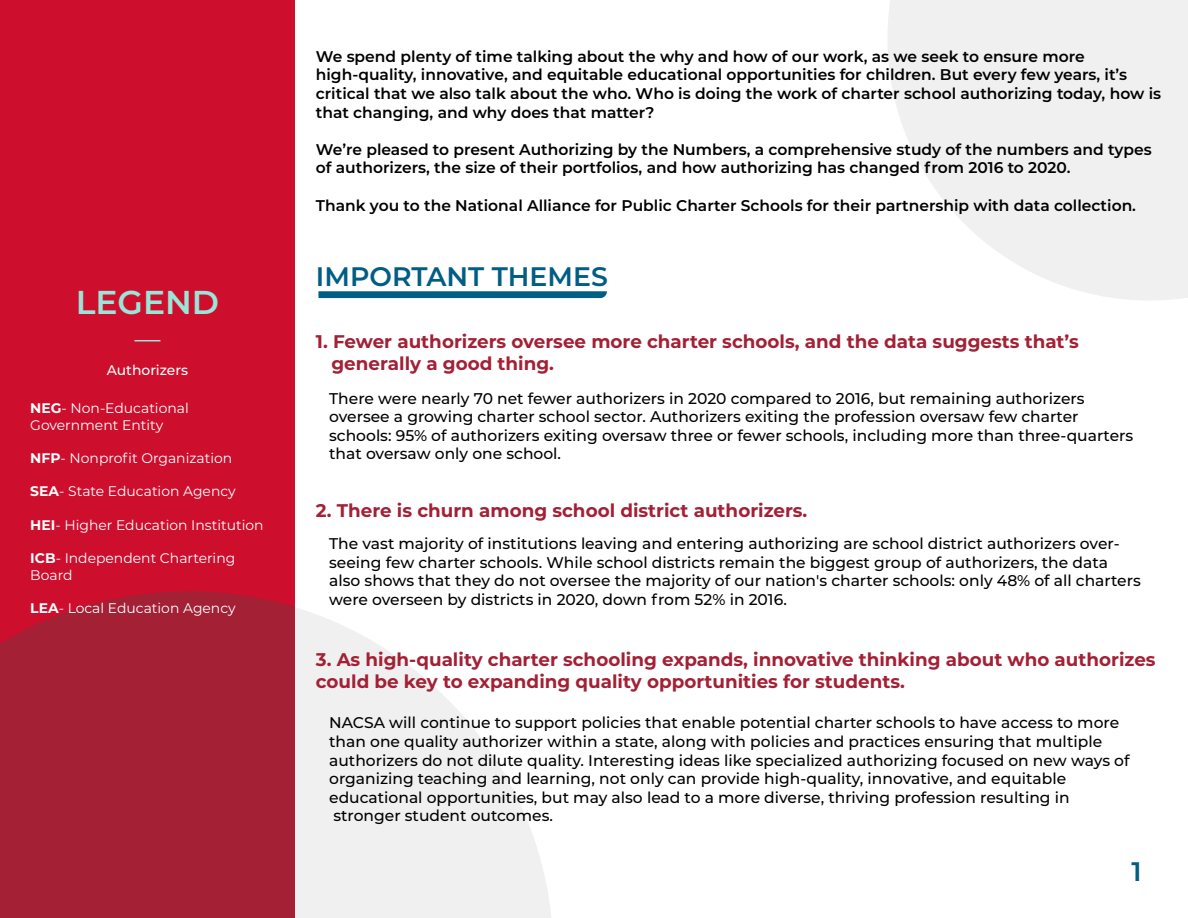
<style>
.page{position:relative;width:1188px;height:918px;background:#fff}
.page>*{position:absolute;margin:0;border:0;box-sizing:border-box;transform-origin:0 0}
.t1{font:600 33px "Montserrat";color:#99e6d8}
.t2{font:600 26.7px "Montserrat";color:#005d83}
.t3{font:700 18.3px/22px "Montserrat";color:#a32035}
.t4{font:500 15.45px/18.6px "Montserrat";color:#000}
.t5{font:600 15.45px/18.6px "Montserrat";color:#000}
.t6{font:13.95px/16.6px "Montserrat";color:#fff}
.t7{font:500 13.95px "Montserrat";color:#fff}
.s1{font-weight:700}
</style>
<div class="page">
<svg style="left:295px;top:607px;width:256px;height:311px;fill:#f0f0f0"></svg>
<svg style="left:888px;top:0;width:300px;height:300px;fill:#f0f0f0"></svg>
<div style="left:0;top:0;width:295px;height:918px;background:#ce0e2d"></div>
<div style="left:0;top:591px;width:295px;height:327px;background:#a32035"></div>
<svg style="left:318px;top:291px;width:289px;height:7px;background:#0b6488"></svg>
<svg style="left:134px;top:340px;width:26px;height:1px"></svg>
<h1 class="t1" style="left:76px;top:279px;width:145px">LEGEND</h1>
<p class="t7" style="left:107px;top:360px;width:83px">Authorizers</p>
<p class="t6" style="left:30px;top:399px;width:160px"><span class="s1">NEG</span>- Non-Educational<br>Government Entity</p>
<p class="t6" style="left:30px;top:449px;width:203px"><span class="s1">NFP</span>- Nonprofit Organization</p>
<p class="t6" style="left:30px;top:483px;width:207px"><span class="s1">SEA</span>- State Education Agency</p>
<p class="t6" style="left:30px;top:516px;width:235px"><span class="s1">HEI</span>- Higher Education Institution</p>
<p class="t6" style="left:30px;top:549px;width:207px"><span class="s1">ICB</span>- Independent Chartering<br>Board</p>
<p class="t6" style="left:30px;top:599px;width:207px"><span class="s1">LEA</span>- Local Education Agency</p>
<p class="t5" style="left:316px;top:46px;width:847px">We spend plenty of time talking about the why and how of our work, as we seek to ensure more high-quality, innovative, and equitable educational opportunities for children. But every few years, it’s critical that we also talk about the who. Who is doing the work of charter school authorizing today, how is that changing, and why does that matter?</p>
<p class="t5" style="left:316px;top:139px;width:837px">We’re pleased to present Authorizing by the Numbers, a comprehensive study of the numbers and types of authorizers, the size of their portfolios, and how authorizing has changed from 2016 to 2020.</p>
<p class="t5" style="left:316px;top:195px;width:822px">Thank you to the National Alliance for Public Charter Schools for their partnership with data collection.</p>
<h2 class="t2" style="left:316px;top:258px;width:293px">IMPORTANT THEMES</h2>
<p class="t3" style="left:331px;top:329px;width:749px;text-indent:-16px">1. Fewer authorizers oversee more charter schools, and the data suggests that’s generally a good thing.</p>
<p class="t4" style="left:329px;top:388px;width:806px">There were nearly 70 net fewer authorizers in 2020 compared to 2016, but remaining authorizers oversee a growing charter school sector. Authorizers exiting the profession oversaw few charter schools: 95% of authorizers exiting oversaw three or fewer schools, including more than three-quarters that oversaw only one school.</p>
<p class="t3" style="left:316px;top:499px;width:493px">2. There is churn among school district authorizers.</p>
<p class="t4" style="left:329px;top:534px;width:813px">The vast majority of institutions leaving and entering authorizing are school district authorizers over&shy;seeing few charter schools. While school districts remain the biggest group of authorizers, the data also shows that they do not oversee the majority of our nation's charter schools: only 48% of all charters were overseen by districts in 2020, down from 52% in 2016.</p>
<p class="t3" style="left:316px;top:647px;width:841px">3. As high-quality charter schooling expands, innovative thinking about who authorizes could be key to expanding quality opportunities for students.</p>
<p class="t4" style="left:329px;top:713px;width:802px">NACSA will continue to support policies that enable potential charter schools to have access to more than one quality authorizer within a state, along with policies and practices ensuring that multiple authorizers do not dilute quality. Interesting ideas like specialized authorizing focused on new ways of organizing teaching and learning, not only can provide high-quality, innovative, and equitable educational opportunities, but may also lead to a more diverse, thriving profession resulting in stronger student outcomes.</p>
<h2 class="t2" style="left:1131px;top:852px;width:12px">1</h2>
</div>
